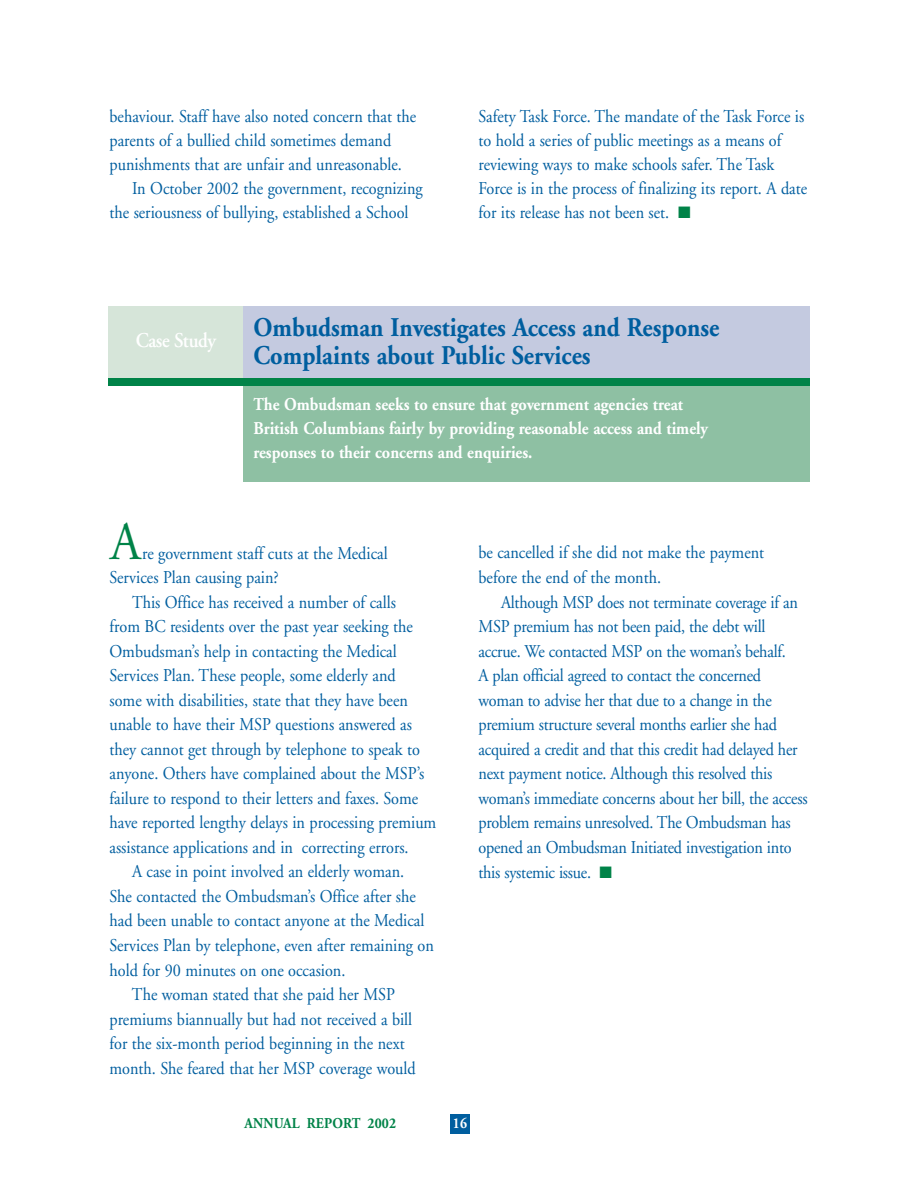
<style>
.page{position:relative;width:918px;height:1188px;background:#fff}
.page>*{position:absolute;margin:0;border:0;box-sizing:border-box;transform-origin:0 0}
.t1{font:54.15px "Adobe Garamond";color:#008348;scale:.9 1}
.t2{font:700 27px/28.5px "Adobe Garamond";color:#005e9f;scale:.9 1}
.t3{font:600 21px "Adobe Garamond";letter-spacing:-.02em;color:#fff;scale:.9 1}
.t4{font:18px/24.6px "Adobe Garamond";color:#005e9f;scale:.9 1}
.t5{font:700 18px/24px "Adobe Garamond";color:#fff;scale:.9 1}
.t6{font:700 15px "Adobe Garamond";letter-spacing:.015em;color:#008348;scale:.9 1}
.t7{font:700 15px "Adobe Garamond";color:#fff;scale:.9 1}
.s1{color:#008348}
</style>
<div class="page">
<div style="left:450px;top:1114px;width:20px;height:19px;background:#005e9f"></div>
<div style="left:108px;top:306px;width:135px;height:72px;background:#d6e5d9"></div>
<div style="left:243px;top:306px;width:567px;height:72px;background:#c4cae0"></div>
<div style="left:243px;top:382px;width:567px;height:100px;background:#8ec0a3"></div>
<div style="left:108px;top:378px;width:702px;height:7px;background:#008348"></div>
<p class="t4" style="left:110px;top:106px;width:342px">behaviour. Staff have also noted concern that the</p>
<p class="t4" style="left:110px;top:130px;width:315px">parents of a bullied child sometimes demand</p>
<p class="t4" style="left:110px;top:154px;width:326px">punishments that are unfair and unreasonable.</p>
<p class="t4" style="left:132px;top:178px;width:325px">In October 2002 the government, recognizing</p>
<p class="t4" style="left:110px;top:202px;width:334px">the seriousness of bullying, established a School</p>
<p class="t4" style="left:478px;top:106px;width:367px;line-height:24px">Safety Task Force. The mandate of the Task Force is to hold a series of public meetings as a means of reviewing ways to make schools safer. The Task Force is in the process of finalizing its report. A date for its release has not been set. <span class="s1">■</span></p>
<p class="t3" style="left:136px;top:332px;width:90px">Case Study</p>
<h2 class="t2" style="left:254px;top:316px;width:519px">Ombudsman Investigates Access and Response<br>Complaints about Public Services</h2>
<p class="t5" style="left:254px;top:394px;width:507px">The Ombudsman seeks to ensure that government agencies treat<br>British Columbians fairly by providing reasonable access and timely responses to their concerns and enquiries.</p>
<h1 class="t1" style="left:110px;top:520px;width:35px">A</h1>
<p class="t4" style="left:109px;top:542px;width:311px;text-indent:33px">re government staff cuts at the Medical<br>Services Plan causing pain?</p>
<p class="t4" style="left:132px;top:591px;width:295px">This Office has received a number of calls</p>
<p class="t4" style="left:109px;top:616px;width:339px">from BC residents over the past year seeking the</p>
<p class="t4" style="left:109px;top:640px;width:321px">Ombudsman’s help in contacting the Medical</p>
<p class="t4" style="left:109px;top:665px;width:320px">Services Plan. These people, some elderly and</p>
<p class="t4" style="left:109px;top:689px;width:333px">some with disabilities, state that they have been</p>
<p class="t4" style="left:109px;top:714px;width:338px">unable to have their MSP questions answered as</p>
<p class="t4" style="left:109px;top:738px;width:346px">they cannot get through by telephone to speak to</p>
<p class="t4" style="left:109px;top:763px;width:351px">anyone. Others have complained about the MSP’s</p>
<p class="t4" style="left:109px;top:787px;width:345px">failure to respond to their letters and faxes. Some</p>
<p class="t4" style="left:109px;top:812px;width:365px">have reported lengthy delays in processing premium</p>
<p class="t4" style="left:109px;top:837px;width:334px">assistance applications and in correcting errors.</p>
<p class="t4" style="left:132px;top:861px;width:304px">A case in point involved an elderly woman.</p>
<p class="t4" style="left:109px;top:886px;width:342px">She contacted the Ombudsman’s Office after she</p>
<p class="t4" style="left:109px;top:910px;width:352px">had been unable to contact anyone at the Medical</p>
<p class="t4" style="left:109px;top:935px;width:362px">Services Plan by telephone, even after remaining on</p>
<p class="t4" style="left:109px;top:959px;width:264px">hold for 90 minutes on one occasion.</p>
<p class="t4" style="left:132px;top:984px;width:294px">The woman stated that she paid her MSP</p>
<p class="t4" style="left:109px;top:1008px;width:338px">premiums biannually but had not received a bill</p>
<p class="t4" style="left:109px;top:1033px;width:330px">for the six-month period beginning in the next</p>
<p class="t4" style="left:109px;top:1057px;width:342px">month. She feared that her MSP coverage would</p>
<p class="t4" style="left:478px;top:542px;width:319px">be cancelled if she did not make the payment before the end of the month.</p>
<p class="t4" style="left:478px;top:591px;width:367px;text-indent:23px">Although MSP does not terminate coverage if an MSP premium has not been paid, the debt will accrue. We contacted MSP on the woman’s behalf.<br>A plan official agreed to contact the concerned woman to advise her that due to a change in the premium structure several months earlier she had acquired a credit and that this credit had delayed her next payment notice. Although this resolved this woman’s immediate concerns about her bill, the access problem remains unresolved. The Ombudsman has opened an Ombudsman Initiated investigation into this systemic issue. <span class="s1">■</span></p>
<p class="t6" style="left:244px;top:1118px;width:170px">ANNUAL REPORT 2002</p>
<p class="t7" style="left:453px;top:1118px;width:17px">16</p>
</div>
